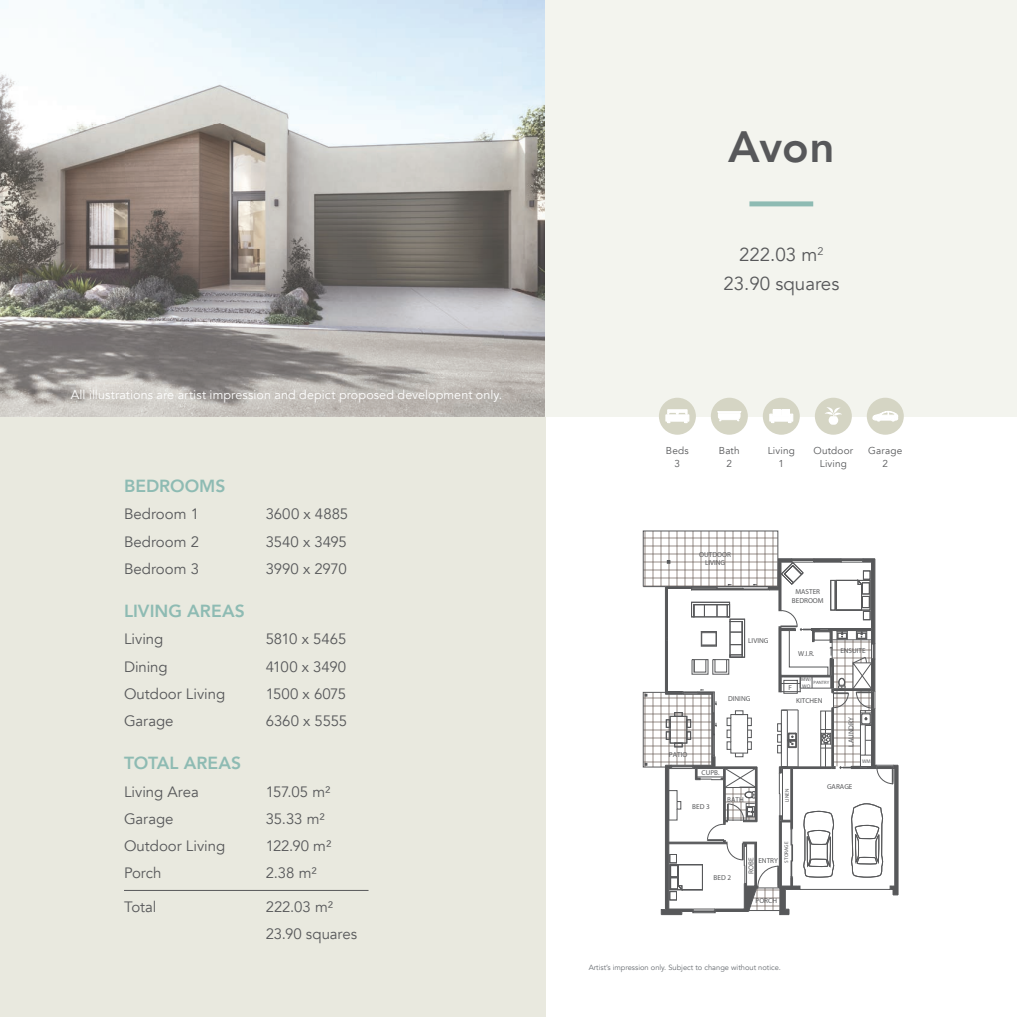
<style>
.page{position:relative;width:1017px;height:1017px;background:#fff}
.page>*{position:absolute;margin:0;border:0;box-sizing:border-box;transform-origin:0 0}
.t1{font:800 43.75px "Avenir";color:#57585a}
.t2{font:18.75px/28.8px "Avenir";color:#57585a;text-align:center}
.t3{font:800 17.5px "Avenir";color:#8ebbb3}
.t4{font:15px/27.1px "Avenir";letter-spacing:-.005em;color:#57585a}
.t5{font:12.5px "Avenir";letter-spacing:.005em;color:#fff}
.t6{font:10px/12.9px "Avenir";letter-spacing:.015em;color:#57585a;text-align:center}
.t7{font:7.5px "Avenir";color:#666b70}
.t8{font:7.25px/8.6px "Myriad Pro";color:#57585a;text-align:center}
.t9{font:5.25px/6.2px "Myriad Pro";color:#57585a}
.t10{font:4.62px "Myriad Pro";color:#57585a}
</style>
<div class="page">
<div style="left:0;top:416px;width:546px;height:601px;background:#e9e9df"></div>
<img style="left:0;top:0;width:546px;height:416px">
<div style="left:546px;top:0;width:471px;height:416px;background:#f3f4ee"></div>
<div style="left:749px;top:201px;width:64px;height:5px;background:#8ebbb3"></div>
<hr style="left:124px;top:890px;width:245px;height:1px;background:#57585a">
<hr style="left:898px;top:765px;width:1px;height:130px;background:#57585a">
<svg style="left:643px;top:531px;width:255px;height:384px"></svg>
<div style="left:668px;top:590px;width:23px;height:101px;background:#fff"></div>
<div style="left:659px;top:398px;width:37px;height:37px;background:#d5d5c4;border-radius:50%"></div>
<div style="left:711px;top:398px;width:37px;height:37px;background:#d5d5c4;border-radius:50%"></div>
<div style="left:763px;top:398px;width:37px;height:37px;background:#d5d5c4;border-radius:50%"></div>
<svg style="left:666px;top:409px;width:23px;height:14px"></svg>
<svg style="left:717px;top:411px;width:24px;height:10px"></svg>
<div style="left:773px;top:410px;width:8px;height:6px;background:#fff"></div>
<div style="left:782px;top:410px;width:7px;height:6px;background:#fff"></div>
<div style="left:781px;top:410px;width:9px;height:6px;border:1px solid #fff"></div>
<svg style="left:769px;top:414px;width:24px;height:9px"></svg>
<div style="left:815px;top:398px;width:37px;height:37px;background:#d5d5c4;border-radius:50%"></div>
<div style="left:867px;top:398px;width:37px;height:37px;background:#d5d5c4;border-radius:50%"></div>
<svg style="left:872px;top:411px;width:26px;height:10px"></svg>
<svg style="left:825px;top:407px;width:17px;height:18px"></svg>
<p class="t5" style="left:71px;top:387px;width:433px">All illustrations are artist impression and depict proposed development only.</p>
<p class="t3" style="left:124px;top:473px;width:103px">BEDROOMS</p>
<p class="t4" style="left:124px;top:501px;width:77px">Bedroom 1</p>
<p class="t4" style="left:266px;top:501px;width:84px">3600 x 4885</p>
<p class="t4" style="left:124px;top:528px;width:77px">Bedroom 2</p>
<p class="t4" style="left:266px;top:528px;width:83px">3540 x 3495</p>
<p class="t4" style="left:124px;top:555px;width:77px">Bedroom 3</p>
<p class="t4" style="left:266px;top:555px;width:82px">3990 x 2970</p>
<p class="t3" style="left:124px;top:598px;width:122px">LIVING AREAS</p>
<p class="t4" style="left:124px;top:626px;width:41px">Living</p>
<p class="t4" style="left:266px;top:626px;width:82px">5810 x 5465</p>
<p class="t4" style="left:124px;top:653px;width:45px">Dining</p>
<p class="t4" style="left:266px;top:653px;width:82px">4100 x 3490</p>
<p class="t4" style="left:124px;top:680px;width:103px">Outdoor Living</p>
<p class="t4" style="left:266px;top:680px;width:82px">1500 x 6075</p>
<p class="t4" style="left:124px;top:707px;width:51px">Garage</p>
<p class="t4" style="left:266px;top:707px;width:83px">6360 x 5555</p>
<p class="t3" style="left:124px;top:750px;width:119px">TOTAL AREAS</p>
<p class="t4" style="left:124px;top:778px;width:76px">Living Area</p>
<p class="t4" style="left:266px;top:778px;width:66px">157.05 m²</p>
<p class="t4" style="left:124px;top:805px;width:51px">Garage</p>
<p class="t4" style="left:266px;top:805px;width:61px">35.33 m²</p>
<p class="t4" style="left:124px;top:832px;width:103px">Outdoor Living</p>
<p class="t4" style="left:266px;top:832px;width:67px">122.90 m²</p>
<p class="t4" style="left:124px;top:859px;width:39px">Porch</p>
<p class="t4" style="left:266px;top:859px;width:53px">2.38 m²</p>
<p class="t4" style="left:124px;top:894px;width:34px">Total</p>
<p class="t4" style="left:266px;top:894px;width:93px">222.03 m²<br>23.90 squares</p>
<h1 class="t1" style="left:728px;top:113px;width:108px">Avon</h1>
<p class="t2" style="left:723px;top:241px;width:118px">222.03 m<sup>2<br></sup>23.90 squares</p>
<p class="t6" style="left:666px;top:445px;width:24px">Beds<br>3</p>
<p class="t6" style="left:719px;top:445px;width:22px">Bath<br>2</p>
<p class="t6" style="left:768px;top:445px;width:29px">Living<br>1</p>
<p class="t6" style="left:868px;top:445px;width:36px">Garage<br>2</p>
<p class="t6" style="left:813px;top:444px;width:41px">Outdoor<br>Living</p>
<p class="t8" style="left:699px;top:550px;width:33px">OUTDOOR<br>LIVING</p>
<p class="t8" style="left:748px;top:636px;width:22px">LIVING</p>
<p class="t8" style="left:728px;top:694px;width:24px">DINING</p>
<p class="t8" style="left:669px;top:750px;width:20px">PATIO</p>
<p class="t8" style="left:702px;top:768px;width:20px">CUPB.</p>
<p class="t8" style="left:692px;top:802px;width:19px">BED 3</p>
<p class="t8" style="left:727px;top:795px;width:18px">BATH</p>
<p class="t8" style="left:792px;top:588px;width:33px">MASTER<br>BEDROOM</p>
<p class="t8" style="left:798px;top:649px;width:18px">W.I.R.</p>
<p class="t8" style="left:788px;top:683px;width:5px">F</p>
<p class="t9" style="left:801px;top:676px;width:12px">MW/<br>WO</p>
<p class="t10" style="left:814px;top:680px;width:17px">PANTRY</p>
<p class="t8" style="left:796px;top:696px;width:28px">KITCHEN</p>
<p class="t8" style="left:840px;top:646px;width:27px">ENSUITE</p>
<p class="t8" style="left:846px;top:747px;width:31px;rotate:-90deg">LAUNDRY</p>
<p class="t9" style="left:862px;top:758px;width:10px">WM</p>
<p class="t9" style="left:784px;top:802px;width:15px;rotate:-90deg">LINEN</p>
<p class="t8" style="left:827px;top:782px;width:27px">GARAGE</p>
<p class="t8" style="left:714px;top:873px;width:19px">BED 2</p>
<p class="t9" style="left:783px;top:862px;width:22px;rotate:-90deg">STORAGE</p>
<p class="t8" style="left:747px;top:874px;width:18px;rotate:-90deg">ROBE</p>
<p class="t8" style="left:758px;top:856px;width:21px">ENTRY</p>
<p class="t8" style="left:755px;top:896px;width:23px">PORCH</p>
<p class="t7" style="left:589px;top:963px;width:194px">Artist’s impression only. Subject to change without notice.</p>
</div>
